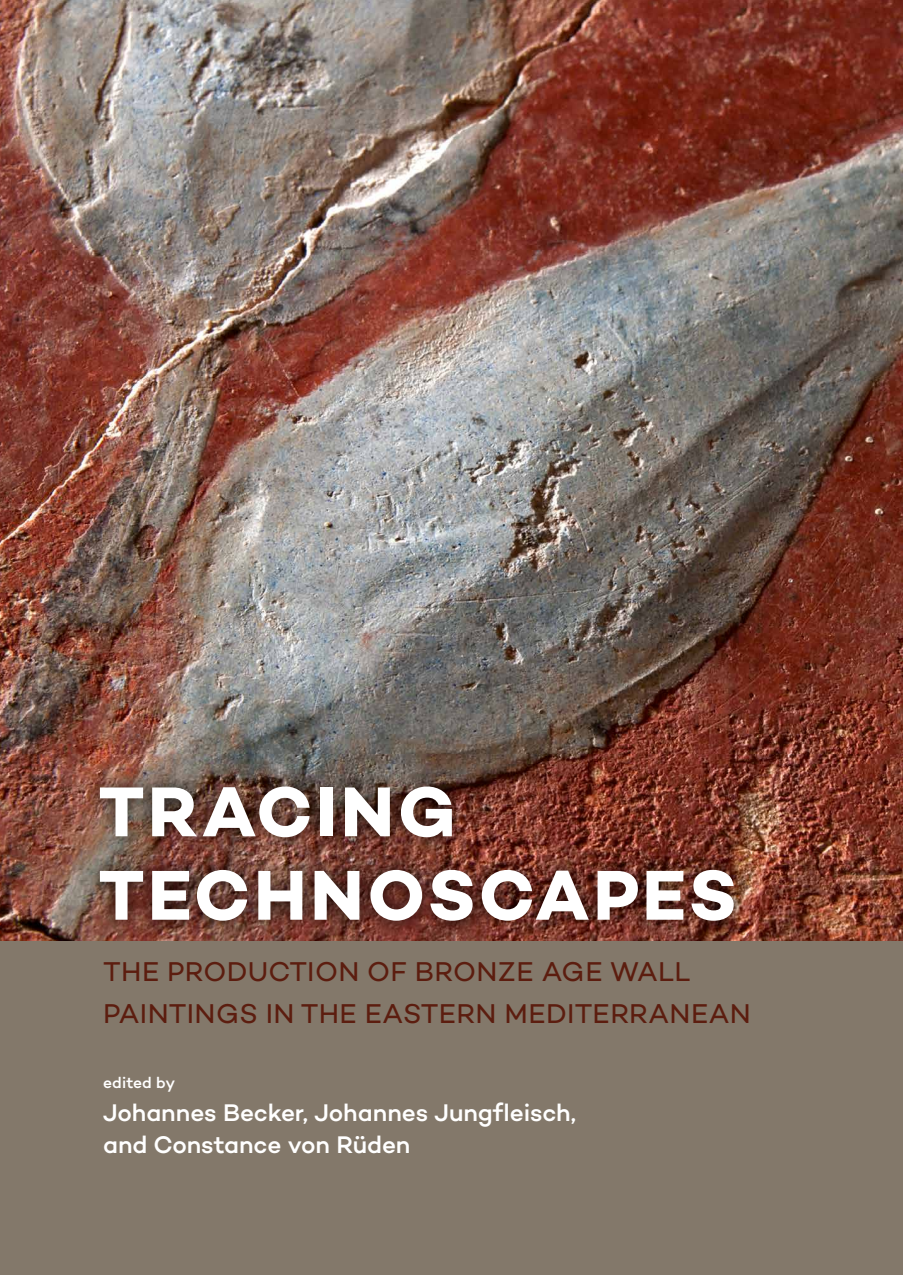
<style>
.page{position:relative;width:903px;height:1275px;background:#83786a}
.page>*{position:absolute;margin:0;border:0;box-sizing:border-box;transform-origin:0 0}
.t1{font:700 71.75px/83.5px "Campton";letter-spacing:.045em;color:#fff}
.t2{font:27.65px/41.8px "Campton";letter-spacing:.015em;color:#5c1d0f}
.t3{font:500 24.5px/32.6px "Campton";letter-spacing:-.005em;color:#fff}
.t4{font:500 15.75px "Campton";letter-spacing:.005em;color:#fff}
</style>
<div class="page">
<img style="left:0;top:0;width:903px;height:941px">
<div style="left:84px;top:770px;width:666px;height:167px;background:#000;opacity:.75"></div>
<p class="t1" style="left:98px;top:769px;width:640px">TRACING<br>TECHNOSCAPES</p>
<p class="t2" style="left:103px;top:950px;width:649px">THE PRODUCTION OF BRONZE AGE WALL<br>PAINTINGS IN THE EASTERN MEDITERRANEAN</p>
<p class="t4" style="left:103px;top:1073px;width:74px">edited by</p>
<p class="t3" style="left:103px;top:1095px;width:474px">Johannes Becker, Johannes Jungfleisch, and Constance von Rüden</p>
</div>
